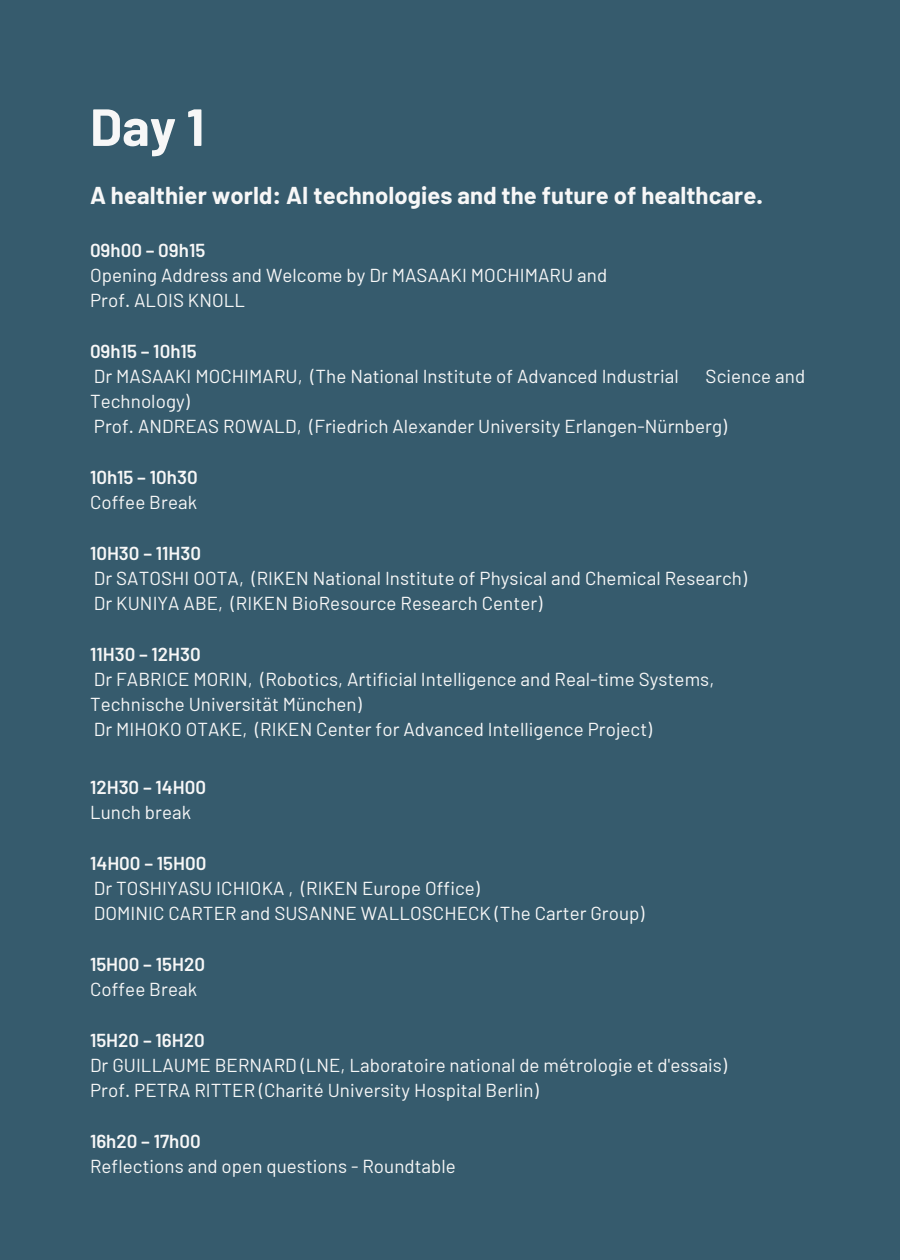
<style>
.page{position:relative;width:900px;height:1260px;background:#365b6d}
.page>*{position:absolute;margin:0;border:0;box-sizing:border-box;transform-origin:0 0}
.t1{font:700 52.25px "Barlow";color:#f7f7f7}
.t2{font:700 23.75px "Barlow";letter-spacing:.005em;color:#f7f7f7}
.t3{font:18.75px/25px "Barlow";letter-spacing:.005em;color:#f7f7f7}
.t4{font:600 18.75px "Barlow";color:#f7f7f7}
</style>
<div class="page">
<p class="t1" style="left:90px;top:94px;width:116px">Day 1</p>
<p class="t2" style="left:90px;top:180px;width:675px">A healthier world: AI technologies and the future of healthcare.</p>
<p class="t4" style="left:90px;top:238px;width:117px">09h00 – 09h15</p>
<p class="t3" style="left:90px;top:262px;width:519px">Opening Address and Welcome by Dr MASAAKI MOCHIMARU and</p>
<p class="t3" style="left:90px;top:287px;width:157px">Prof. ALOIS KNOLL</p>
<p class="t4" style="left:90px;top:339px;width:108px">09h15 – 10h15</p>
<p class="t3" style="left:94px;top:363px;width:586px">Dr MASAAKI MOCHIMARU, (The National Institute of Advanced Industrial</p>
<p class="t3" style="left:706px;top:363px;width:101px">Science and</p>
<p class="t3" style="left:90px;top:388px;width:101px">Technology)</p>
<p class="t3" style="left:94px;top:413px;width:635px">Prof. ANDREAS ROWALD, (Friedrich Alexander University Erlangen-Nürnberg)</p>
<p class="t4" style="left:90px;top:465px;width:109px">10h15 – 10h30</p>
<p class="t3" style="left:90px;top:489px;width:109px">Coffee Break</p>
<p class="t4" style="left:90px;top:541px;width:113px">10H30 – 11H30</p>
<p class="t3" style="left:94px;top:565px;width:655px">Dr SATOSHI OOTA, (RIKEN National Institute of Physical and Chemical Research)</p>
<p class="t3" style="left:94px;top:590px;width:450px">Dr KUNIYA ABE, (RIKEN BioResource Research Center)</p>
<p class="t4" style="left:90px;top:642px;width:112px">11H30 – 12H30</p>
<p class="t3" style="left:90px;top:666px;width:626px">Dr FABRICE MORIN, (Robotics, Artificial Intelligence and Real-time Systems,<br>Technische Universität München)</p>
<p class="t3" style="left:94px;top:716px;width:560px">Dr MIHOKO OTAKE, (RIKEN Center for Advanced Intelligence Project)</p>
<p class="t4" style="left:90px;top:775px;width:118px">12H30 – 14H00</p>
<p class="t3" style="left:90px;top:799px;width:103px">Lunch break</p>
<p class="t4" style="left:90px;top:851px;width:118px">14H00 – 15H00</p>
<p class="t3" style="left:94px;top:875px;width:388px">Dr TOSHIYASU ICHIOKA , (RIKEN Europe Office)</p>
<p class="t3" style="left:94px;top:900px;width:552px">DOMINIC CARTER and SUSANNE WALLOSCHECK (The Carter Group)</p>
<p class="t4" style="left:90px;top:952px;width:117px">15H00 – 15H20</p>
<p class="t3" style="left:90px;top:976px;width:109px">Coffee Break</p>
<p class="t4" style="left:90px;top:1028px;width:116px">15H20 – 16H20</p>
<p class="t3" style="left:90px;top:1052px;width:639px">Dr GUILLAUME BERNARD (LNE, Laboratoire national de métrologie et d'essais)</p>
<p class="t3" style="left:90px;top:1077px;width:450px">Prof. PETRA RITTER (Charité University Hospital Berlin)</p>
<p class="t4" style="left:90px;top:1129px;width:112px">16h20 – 17h00</p>
<p class="t3" style="left:90px;top:1153px;width:367px">Reflections and open questions - Roundtable</p>
</div>
